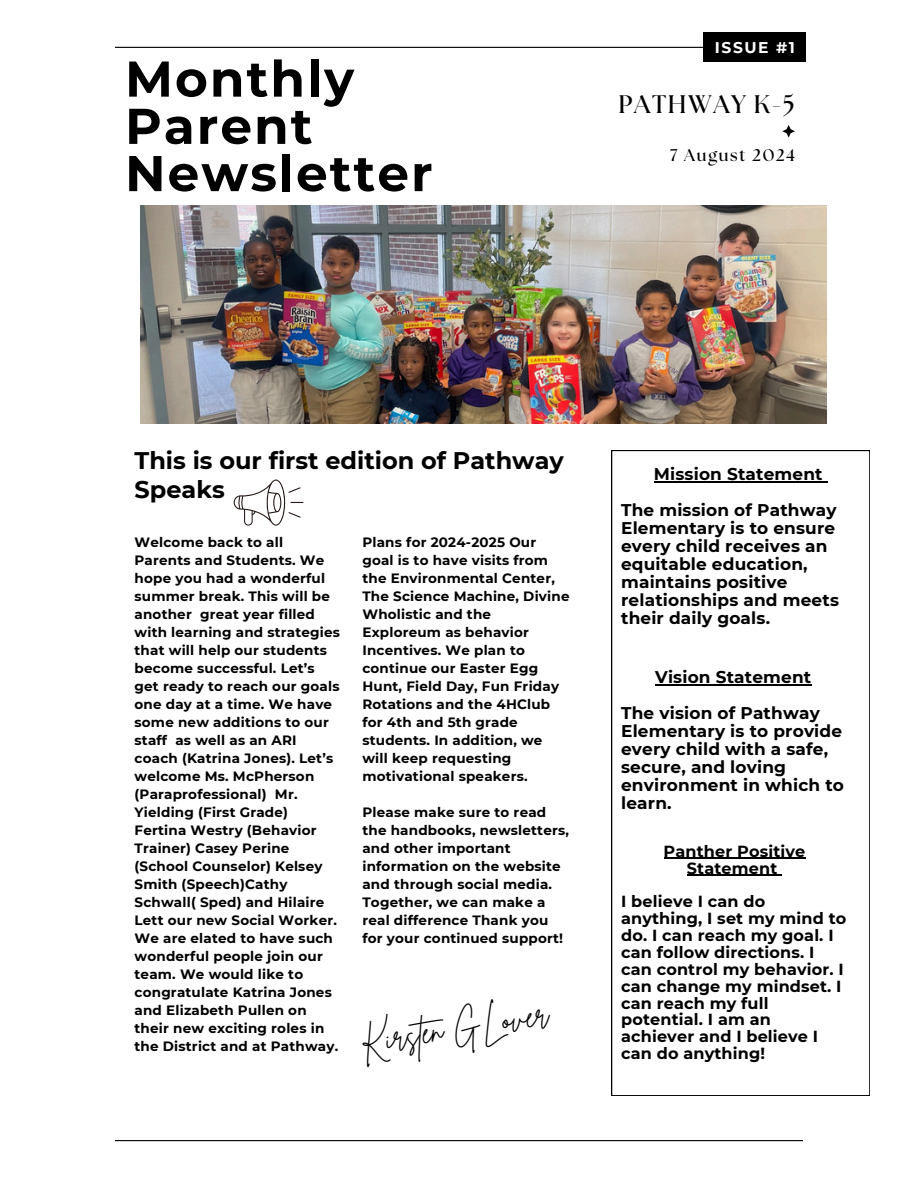
<style>
.page{position:relative;width:918px;height:1188px;background:#fff}
.page>*{position:absolute;margin:0;border:0;box-sizing:border-box;transform-origin:0 0}
.t1{font:700 50.1px/47.2px "Montserrat";letter-spacing:.04em;color:#000}
.t2{font:31.35px "Brittany Signature";color:#000}
.t3{font:700 25.35px "The Seasons";letter-spacing:.065em;color:#000}
.t4{font:700 24px/29.2px "Montserrat";color:#000}
.t5{font:700 16.95px/18px "Montserrat";letter-spacing:.01em;color:#000}
.t6{font:700 16.95px "The Seasons";letter-spacing:.1em;color:#000}
.t7{font:700 16.05px/16.8px "Montserrat";letter-spacing:.01em;color:#000;text-align:center}
.t8{font:700 15.45px "Montserrat";letter-spacing:.1em;color:#fff}
.t9{font:700 13.5px/18px "Montserrat";letter-spacing:.015em;color:#000}
</style>
<div class="page">
<hr style="left:115px;top:47px;width:688px;height:1px;background:#000">
<hr style="left:115px;top:1140px;width:688px;height:1px;background:#000">
<svg style="left:782px;top:125px;width:13px;height:13px"></svg>
<svg style="left:611px;top:450px;width:259px;height:646px"></svg>
<img style="left:140px;top:206px;width:686px;height:218px">
<svg style="left:234px;top:480px;width:69px;height:46px"></svg>
<hr style="left:654px;top:481px;width:169px;height:1px;background:#000">
<div style="left:703px;top:32px;width:103px;height:30px;background:#000"></div>
<hr style="left:655px;top:684px;width:156px;height:2px;background:#000">
<hr style="left:664px;top:858px;width:142px;height:1px;background:#000">
<hr style="left:687px;top:875px;width:91px;height:1px;background:#000">
<p class="t1" style="left:125px;top:55px;width:309px">Monthly<br>Parent<br>Newsletter</p>
<h2 class="t8" style="left:715px;top:38px;width:82px">ISSUE #1</h2>
<p class="t3" style="left:618px;top:93px;width:178px">PATHWAY K-5</p>
<p class="t6" style="left:671px;top:147px;width:126px">7 August 2024</p>
<h4 class="t4" style="left:135px;top:445px;width:431px">This is our first edition of Pathway<br>Speaks</h4>
<h1 class="t9" style="left:135px;top:533px;width:207px">Welcome back to all<br>Parents and Students. We hope you had a wonderful summer break. This will be another great year filled with learning and strategies that will help our students become successful. Let’s get ready to reach our goals one day at a time. We have some new additions to our staff as well as an ARI coach (Katrina Jones). Let’s welcome Ms. McPherson (Paraprofessional) Mr.<br>Yielding (First Grade)<br>Fertina Westry (Behavior<br>Trainer) Casey Perine (School Counselor) Kelsey<br>Smith (Speech)Cathy<br>Schwall( Sped) and Hilaire<br>Lett our new Social Worker.</h1>
<h3 class="t9" style="left:135px;top:929px;width:205px">We are elated to have such wonderful people join our team. We would like to congratulate Katrina Jones and Elizabeth Pullen on their new exciting roles in the District and at Pathway.</h3>
<p class="t9" style="left:362px;top:533px;width:209px">Plans for 2024-2025 Our goal is to have visits from the Environmental Center,<br>The Science Machine, Divine<br>Wholistic and the<br>Exploreum as behavior<br>Incentives. We plan to continue our Easter Egg<br>Hunt, Field Day, Fun Friday<br>Rotations and the 4HClub for 4th and 5th grade students. In addition, we will keep requesting motivational speakers.</p>
<p class="t9" style="left:362px;top:803px;width:208px">Please make sure to read the handbooks, newsletters, and other important information on the website and through social media.</p>
<p class="t9" style="left:362px;top:893px;width:202px">Together, we can make a real difference Thank you for your continued support!</p>
<p class="t2" style="left:357px;top:1022px;width:191px;rotate:-9deg">Kirsten GLover</p>
<p class="t5" style="left:654px;top:465px;width:170px">Mission Statement</p>
<p class="t5" style="left:621px;top:501px;width:219px">The mission of Pathway<br>Elementary is to ensure every child receives an equitable education, maintains positive relationships and meets their daily goals.</p>
<p class="t5" style="left:655px;top:668px;width:158px">Vision Statement</p>
<p class="t5" style="left:621px;top:704px;width:224px">The vision of Pathway<br>Elementary is to provide every child with a safe, secure, and loving environment in which to learn.</p>
<p class="t7" style="left:664px;top:843px;width:143px">Panther Positive<br>Statement</p>
<p class="t7" style="left:621px;top:893px;width:227px;text-align:left">I believe I can do anything, I set my mind to do. I can reach my goal. I can follow directions. I can control my behavior. I can change my mindset. I can reach my full potential. I am an achiever and I believe I can do anything!</p>
</div>
